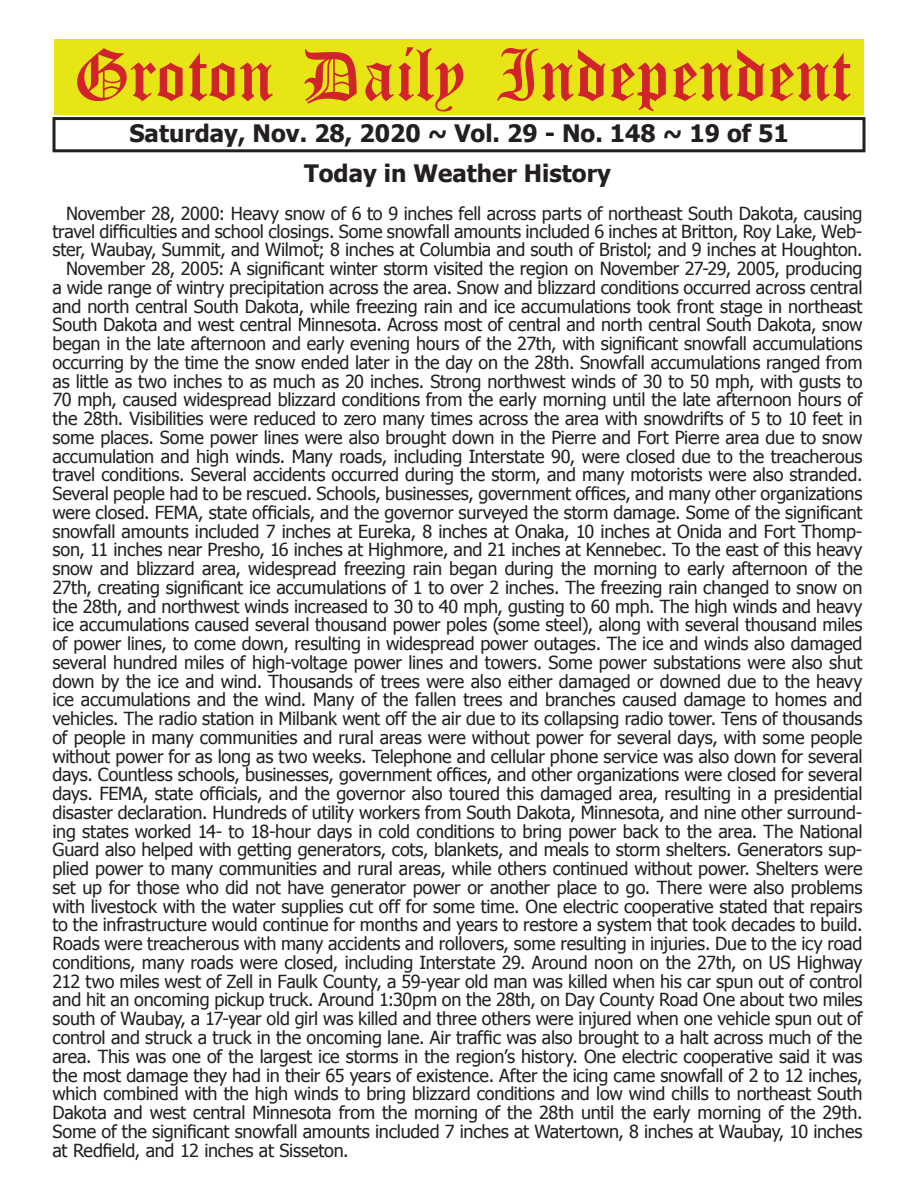
<style>
.page{position:relative;width:918px;height:1188px;background:#fff}
.page>*{position:absolute;margin:0;border:0;box-sizing:border-box;transform-origin:0 0}
.t1{font:54px "Old English Five";color:#d1232a}
.t2{font:700 24px "Tahoma";color:#231f20}
.t3{font:18px "Tahoma";letter-spacing:-.01em;color:#231f20}
</style>
<div class="page">
<div style="left:52px;top:117px;width:814px;height:35px;border:3px solid #231f20"></div>
<div style="left:54px;top:40px;width:810px;height:75px;background:#e7e515"></div>
<h1 class="t1" style="left:73px;top:50px;width:779px">Groton Daily Independent</h1>
<h2 class="t2" style="left:129px;top:116px;width:661px">Saturday, Nov. 28, 2020 ~ Vol. 29 - No. 148 ~ 19 of 51</h2>
<h2 class="t2" style="left:304px;top:156px;width:308px">Today in Weather History</h2>
<p class="t3" style="left:66px;top:202px;width:798px">November 28, 2000: Heavy snow of 6 to 9 inches fell across parts of northeast South Dakota, causing</p>
<p class="t3" style="left:52px;top:220px;width:811px">travel difficulties and school closings. Some snowfall amounts included 6 inches at Britton, Roy Lake, Web-</p>
<p class="t3" style="left:52px;top:238px;width:812px">ster, Waubay, Summit, and Wilmot; 8 inches at Columbia and south of Bristol; and 9 inches at Houghton.</p>
<p class="t3" style="left:66px;top:256px;width:798px">November 28, 2005: A significant winter storm visited the region on November 27-29, 2005, producing</p>
<p class="t3" style="left:52px;top:275px;width:811px">a wide range of wintry precipitation across the area. Snow and blizzard conditions occurred across central</p>
<p class="t3" style="left:52px;top:294px;width:812px">and north central South Dakota, while freezing rain and ice accumulations took front stage in northeast</p>
<p class="t3" style="left:52px;top:313px;width:812px">South Dakota and west central Minnesota. Across most of central and north central South Dakota, snow</p>
<p class="t3" style="left:52px;top:331px;width:811px">began in the late afternoon and early evening hours of the 27th, with significant snowfall accumulations</p>
<p class="t3" style="left:52px;top:350px;width:811px">occurring by the time the snow ended later in the day on the 28th. Snowfall accumulations ranged from</p>
<p class="t3" style="left:52px;top:369px;width:811px">as little as two inches to as much as 20 inches. Strong northwest winds of 30 to 50 mph, with gusts to</p>
<p class="t3" style="left:52px;top:388px;width:812px">70 mph, caused widespread blizzard conditions from the early morning until the late afternoon hours of</p>
<p class="t3" style="left:52px;top:406px;width:812px">the 28th. Visibilities were reduced to zero many times across the area with snowdrifts of 5 to 10 feet in</p>
<p class="t3" style="left:52px;top:425px;width:812px">some places. Some power lines were also brought down in the Pierre and Fort Pierre area due to snow</p>
<p class="t3" style="left:52px;top:444px;width:812px">accumulation and high winds. Many roads, including Interstate 90, were closed due to the treacherous</p>
<p class="t3" style="left:52px;top:463px;width:811px">travel conditions. Several accidents occurred during the storm, and many motorists were also stranded.</p>
<p class="t3" style="left:52px;top:481px;width:811px">Several people had to be rescued. Schools, businesses, government offices, and many other organizations</p>
<p class="t3" style="left:52px;top:500px;width:812px">were closed. FEMA, state officials, and the governor surveyed the storm damage. Some of the significant</p>
<p class="t3" style="left:52px;top:519px;width:811px">snowfall amounts included 7 inches at Eureka, 8 inches at Onaka, 10 inches at Onida and Fort Thomp-</p>
<p class="t3" style="left:52px;top:538px;width:812px">son, 11 inches near Presho, 16 inches at Highmore, and 21 inches at Kennebec. To the east of this heavy</p>
<p class="t3" style="left:52px;top:556px;width:812px">snow and blizzard area, widespread freezing rain began during the morning to early afternoon of the</p>
<p class="t3" style="left:52px;top:575px;width:812px">27th, creating significant ice accumulations of 1 to over 2 inches. The freezing rain changed to snow on</p>
<p class="t3" style="left:52px;top:594px;width:812px">the 28th, and northwest winds increased to 30 to 40 mph, gusting to 60 mph. The high winds and heavy</p>
<p class="t3" style="left:52px;top:613px;width:812px">ice accumulations caused several thousand power poles (some steel), along with several thousand miles</p>
<p class="t3" style="left:52px;top:632px;width:812px">of power lines, to come down, resulting in widespread power outages. The ice and winds also damaged</p>
<p class="t3" style="left:52px;top:650px;width:811px">several hundred miles of high-voltage power lines and towers. Some power substations were also shut</p>
<p class="t3" style="left:52px;top:669px;width:812px">down by the ice and wind. Thousands of trees were also either damaged or downed due to the heavy</p>
<p class="t3" style="left:52px;top:688px;width:811px">ice accumulations and the wind. Many of the fallen trees and branches caused damage to homes and</p>
<p class="t3" style="left:52px;top:707px;width:811px">vehicles. The radio station in Milbank went off the air due to its collapsing radio tower. Tens of thousands</p>
<p class="t3" style="left:52px;top:725px;width:811px">of people in many communities and rural areas were without power for several days, with some people</p>
<p class="t3" style="left:52px;top:744px;width:812px">without power for as long as two weeks. Telephone and cellular phone service was also down for several</p>
<p class="t3" style="left:52px;top:763px;width:812px">days. Countless schools, businesses, government offices, and other organizations were closed for several</p>
<p class="t3" style="left:52px;top:782px;width:812px">days. FEMA, state officials, and the governor also toured this damaged area, resulting in a presidential</p>
<p class="t3" style="left:52px;top:800px;width:811px">disaster declaration. Hundreds of utility workers from South Dakota, Minnesota, and nine other surround-</p>
<p class="t3" style="left:52px;top:819px;width:812px">ing states worked 14- to 18-hour days in cold conditions to bring power back to the area. The National</p>
<p class="t3" style="left:52px;top:838px;width:811px">Guard also helped with getting generators, cots, blankets, and meals to storm shelters. Generators sup-</p>
<p class="t3" style="left:52px;top:857px;width:811px">plied power to many communities and rural areas, while others continued without power. Shelters were</p>
<p class="t3" style="left:52px;top:875px;width:811px">set up for those who did not have generator power or another place to go. There were also problems</p>
<p class="t3" style="left:52px;top:894px;width:812px">with livestock with the water supplies cut off for some time. One electric cooperative stated that repairs</p>
<p class="t3" style="left:52px;top:913px;width:811px">to the infrastructure would continue for months and years to restore a system that took decades to build.</p>
<p class="t3" style="left:52px;top:932px;width:812px">Roads were treacherous with many accidents and rollovers, some resulting in injuries. Due to the icy road</p>
<p class="t3" style="left:52px;top:950px;width:812px">conditions, many roads were closed, including Interstate 29. Around noon on the 27th, on US Highway</p>
<p class="t3" style="left:52px;top:969px;width:812px">212 two miles west of Zell in Faulk County, a 59-year old man was killed when his car spun out of control</p>
<p class="t3" style="left:52px;top:988px;width:812px">and hit an oncoming pickup truck. Around 1:30pm on the 28th, on Day County Road One about two miles</p>
<p class="t3" style="left:52px;top:1007px;width:811px">south of Waubay, a 17-year old girl was killed and three others were injured when one vehicle spun out of</p>
<p class="t3" style="left:52px;top:1025px;width:811px">control and struck a truck in the oncoming lane. Air traffic was also brought to a halt across much of the</p>
<p class="t3" style="left:52px;top:1044px;width:811px">area. This was one of the largest ice storms in the region’s history. One electric cooperative said it was</p>
<p class="t3" style="left:52px;top:1063px;width:812px">the most damage they had in their 65 years of existence. After the icing came snowfall of 2 to 12 inches,</p>
<p class="t3" style="left:52px;top:1082px;width:811px">which combined with the high winds to bring blizzard conditions and low wind chills to northeast South</p>
<p class="t3" style="left:52px;top:1100px;width:812px">Dakota and west central Minnesota from the morning of the 28th until the early morning of the 29th.</p>
<p class="t3" style="left:52px;top:1119px;width:811px">Some of the significant snowfall amounts included 7 inches at Watertown, 8 inches at Waubay, 10 inches</p>
<p class="t3" style="left:52px;top:1138px;width:298px">at Redfield, and 12 inches at Sisseton.</p>
</div>
